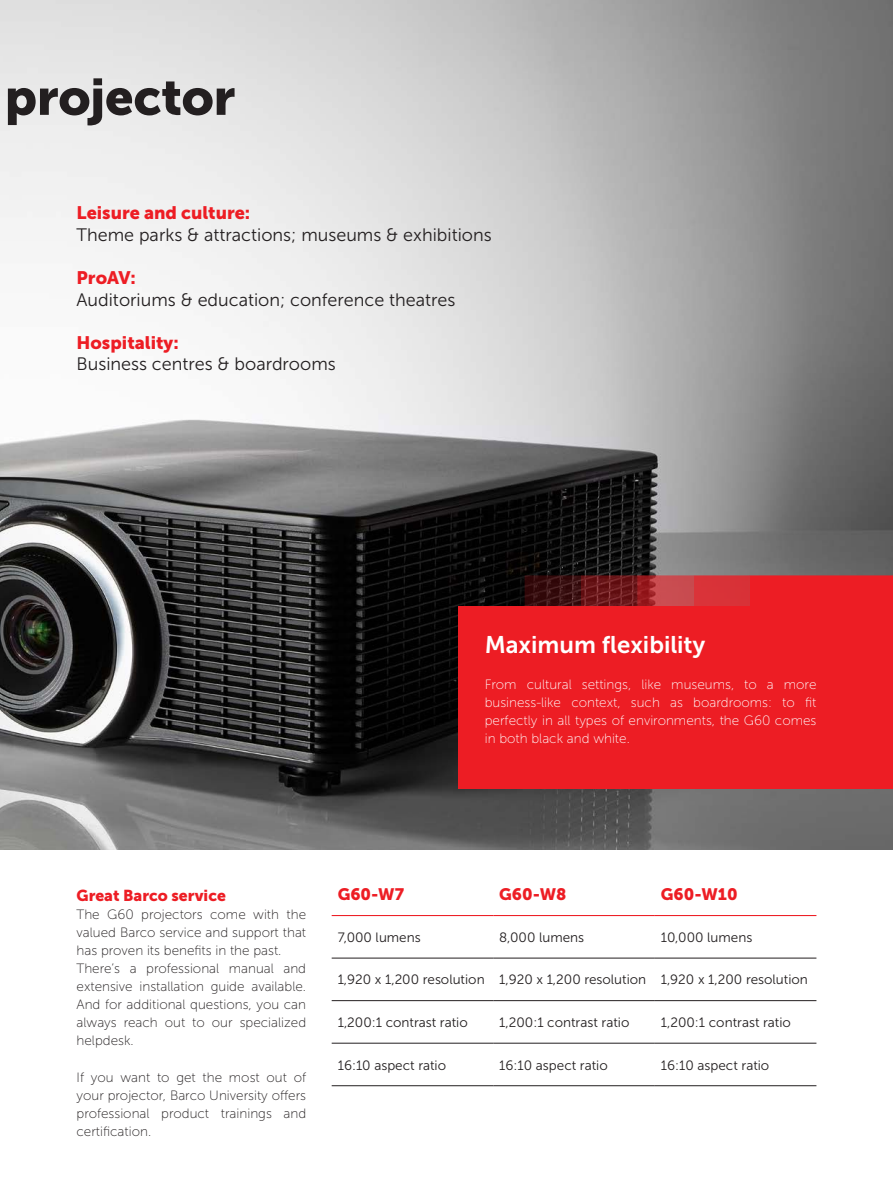
<style>
.page{position:relative;width:893px;height:1187px;background:#fff}
.page>*{position:absolute;margin:0;border:0;box-sizing:border-box;transform-origin:0 0}
.t1{font:51px "Museo Sans 900";letter-spacing:-.01em;color:#231f20}
.t2{font:24px "Museo Sans 700";color:#fff}
.t3{font:18px "Museo Sans 300";color:#231f20}
.t4{font:18px "Museo Sans 900";color:#ed1d24}
.t5{font:16.5px "Museo Sans 900";color:#ed1d24}
.t6{font:15.75px "Museo Sans 900";color:#ed1d24}
.t7{font:13.5px/18px "Museo Sans 100";color:#231f20}
.t8{font:13.5px "Museo Sans 300";color:#231f20}
.t9{font:13.5px/18px "Museo Sans 100";color:#fff;text-align:justify}
</style>
<div class="page">
<img style="left:0;top:0;width:893px;height:849px">
<svg style="left:525px;top:575px;width:368px;height:31px;background:#b12328"></svg>
<div style="left:459px;top:606px;width:434px;height:182px;background:#ed1d24"></div>
<hr style="left:332px;top:957px;width:161px;height:1px;background:#231f20">
<hr style="left:493px;top:957px;width:162px;height:1px;background:#231f20">
<hr style="left:655px;top:957px;width:161px;height:1px;background:#231f20">
<hr style="left:332px;top:1000px;width:161px;height:1px;background:#231f20">
<hr style="left:493px;top:1000px;width:162px;height:1px;background:#231f20">
<hr style="left:655px;top:1000px;width:161px;height:1px;background:#231f20">
<hr style="left:332px;top:1042px;width:161px;height:1px;background:#231f20">
<hr style="left:493px;top:1042px;width:162px;height:1px;background:#231f20">
<hr style="left:655px;top:1042px;width:161px;height:1px;background:#231f20">
<hr style="left:332px;top:1085px;width:161px;height:1px;background:#231f20">
<hr style="left:493px;top:1085px;width:162px;height:1px;background:#231f20">
<hr style="left:655px;top:1085px;width:161px;height:1px;background:#231f20">
<hr style="left:332px;top:914px;width:161px;height:2px;background:#ed1d24">
<hr style="left:493px;top:914px;width:162px;height:2px;background:#ed1d24">
<hr style="left:655px;top:914px;width:161px;height:2px;background:#ed1d24">
<h1 class="t1" style="left:5px;top:68px;width:232px">projector</h1>
<h3 class="t4" style="left:77px;top:202px;width:175px">Leisure and culture:</h3>
<h3 class="t3" style="left:77px;top:225px;width:417px">Theme parks &amp; attractions; museums &amp; exhibitions</h3>
<h3 class="t4" style="left:77px;top:267px;width:61px">ProAV:</h3>
<h3 class="t3" style="left:77px;top:290px;width:380px">Auditoriums &amp; education; conference theatres</h3>
<h3 class="t4" style="left:77px;top:332px;width:104px">Hospitality:</h3>
<h3 class="t3" style="left:77px;top:354px;width:261px">Business centres &amp; boardrooms</h3>
<h2 class="t2" style="left:485px;top:631px;width:222px">Maximum flexibility</h2>
<p class="t9" style="left:485px;top:675px;width:333px">From cultural settings, like museums, to a more business-like context, such as boardrooms: to fit perfectly in all types of environments, the G60 comes in both black and white.</p>
<p class="t6" style="left:77px;top:886px;width:151px">Great Barco service</p>
<p class="t7" style="left:77px;top:905px;width:231px">The G60 projectors come with the valued Barco service and support that has proven its benefits in the past.<br>There’s a professional manual and extensive installation guide available.<br>And for additional questions, you can always reach out to our specialized helpdesk.</p>
<p class="t7" style="left:77px;top:1067px;width:231px;text-align:justify">If you want to get the most out of your projector, Barco University offers professional product trainings and certification.</p>
<p class="t5" style="left:338px;top:885px;width:68px">G60-W7</p>
<p class="t5" style="left:499px;top:885px;width:69px">G60-W8</p>
<p class="t5" style="left:661px;top:885px;width:78px">G60-W10</p>
<p class="t8" style="left:338px;top:929px;width:85px">7,000 lumens</p>
<p class="t8" style="left:499px;top:929px;width:86px">8,000 lumens</p>
<p class="t8" style="left:661px;top:929px;width:93px">10,000 lumens</p>
<p class="t8" style="left:338px;top:972px;width:472px">1,920 x 1,200 resolution 1,920 x 1,200 resolution 1,920 x 1,200 resolution</p>
<p class="t8" style="left:338px;top:1014px;width:132px">1,200:1 contrast ratio</p>
<p class="t8" style="left:499px;top:1014px;width:132px">1,200:1 contrast ratio</p>
<p class="t8" style="left:661px;top:1014px;width:132px">1,200:1 contrast ratio</p>
<p class="t8" style="left:338px;top:1057px;width:110px">16:10 aspect ratio</p>
<p class="t8" style="left:499px;top:1057px;width:110px">16:10 aspect ratio</p>
<p class="t8" style="left:661px;top:1057px;width:110px">16:10 aspect ratio</p>
</div>
